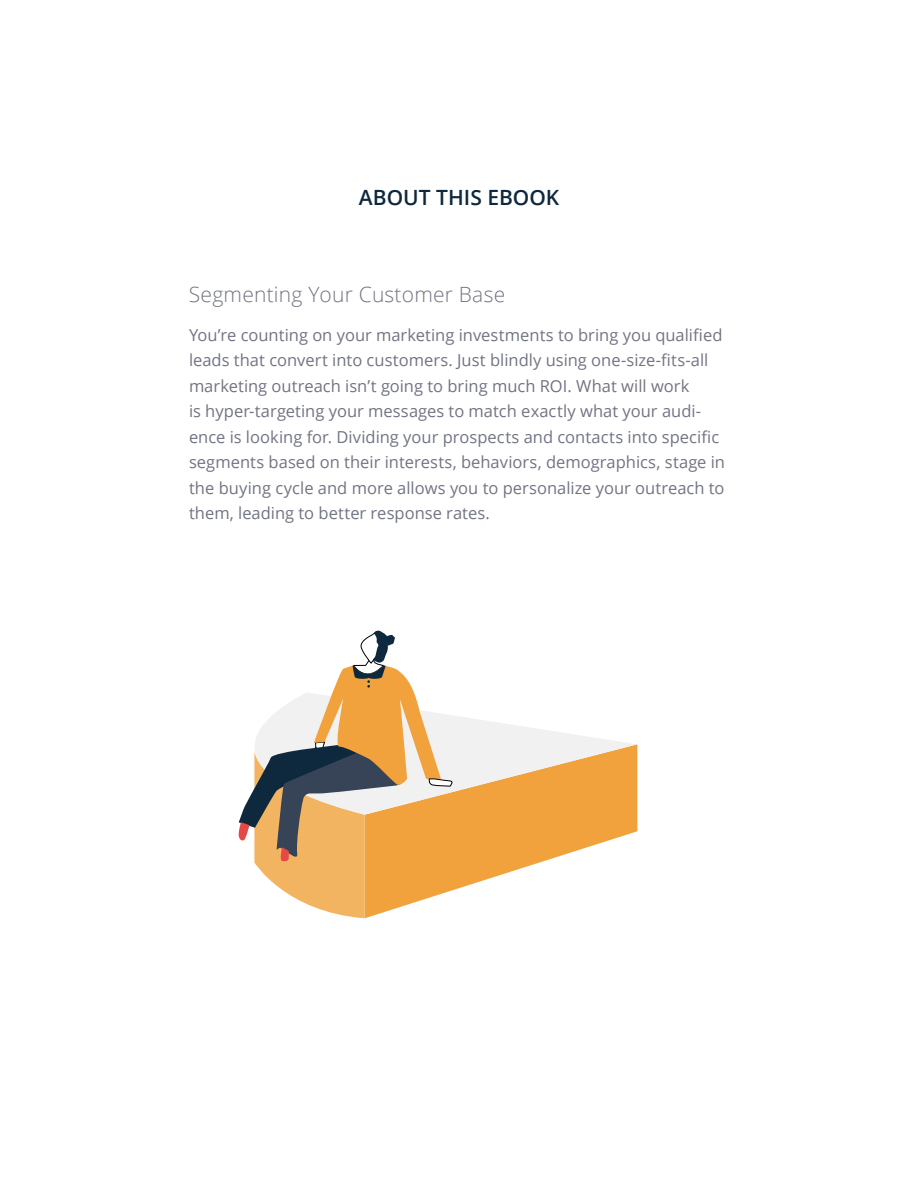
<style>
.page{position:relative;width:918px;height:1188px;background:#fff}
.page>*{position:absolute;margin:0;border:0;box-sizing:border-box;transform-origin:0 0}
.t1{font:300 21px "Open Sans";letter-spacing:.01em;color:#717484}
.t2{font:600 21px "Open Sans";color:#0f283e}
.t3{font:16.5px/25.5px "Open Sans";color:#717484}
</style>
<div class="page">
<svg style="left:454px;top:815px;width:183px;height:75px;fill:#f1a23c"></svg>
<svg style="left:454px;top:716px;width:183px;height:99px"></svg>
<svg style="left:238px;top:630px;width:216px;height:288px"></svg>
<p class="t2" style="left:359px;top:183px;width:202px">ABOUT THIS EBOOK</p>
<p class="t1" style="left:189px;top:280px;width:318px">Segmenting Your Customer Base</p>
<p class="t3" style="left:189px;top:322px;width:538px">You’re counting on your marketing investments to bring you qualified leads that convert into customers. Just blindly using one-size-fits-all marketing outreach isn’t going to bring much ROI. What will work<br>is hyper-targeting your messages to match exactly what your audi&shy;ence is looking for. Dividing your prospects and contacts into specific segments based on their interests, behaviors, demographics, stage in the buying cycle and more allows you to personalize your outreach to them, leading to better response rates.</p>
</div>
